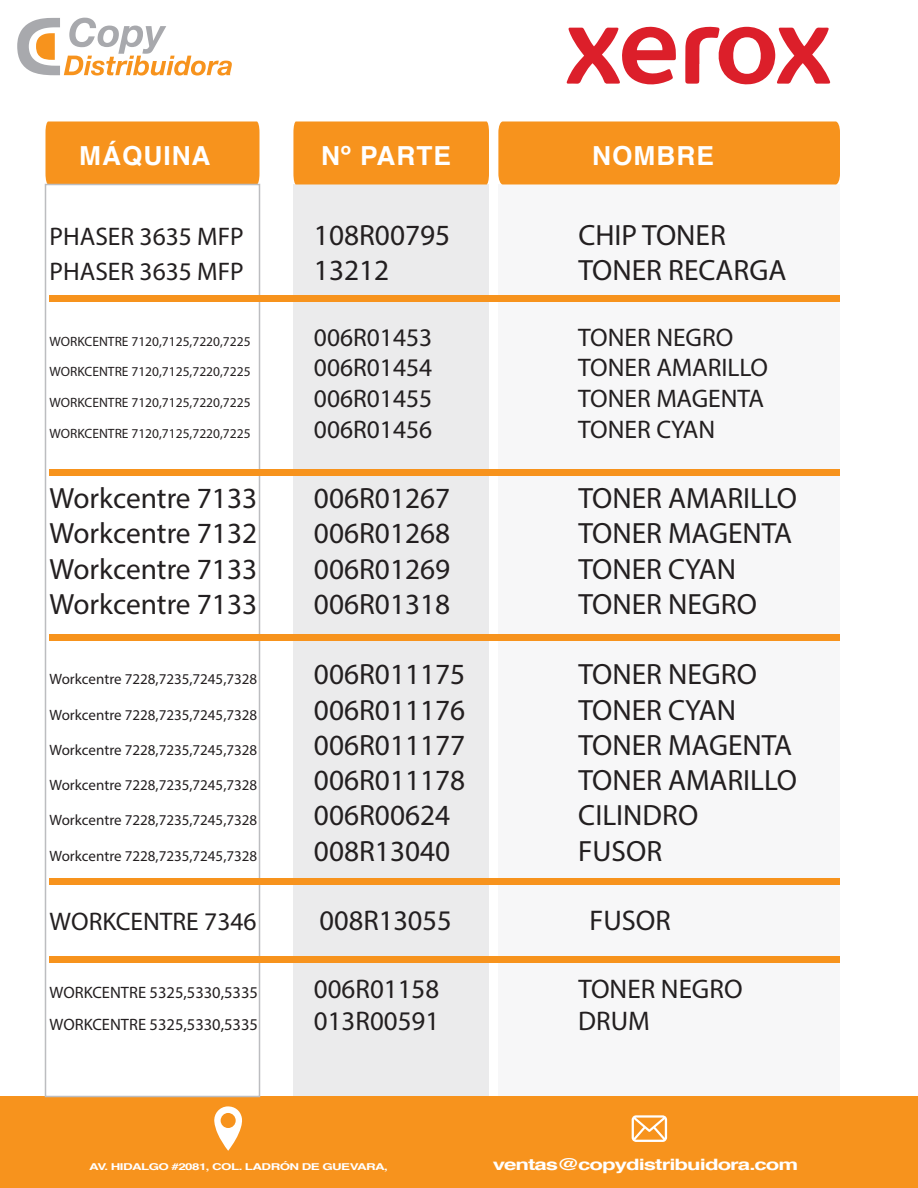
<style>
.page{position:relative;width:918px;height:1188px;background:#fff}
.page>*{position:absolute;margin:0;border:0;box-sizing:border-box;transform-origin:0 0}
.t1{font:29.4px "Myriad Pro";color:#231f20}
.t2{font:28.5px "Myriad Pro";color:#231f20}
.t3{font:27px "Myriad Pro";color:#231f20}
.t4{font:700 26.25px "Helvetica";letter-spacing:.04em;color:#fff}
.t5{font:25.5px "Myriad Pro";color:#231f20}
.t6{font:16.5px "Myriad Pro";color:#231f20}
.t7{font:700 15.75px "Helvetica";letter-spacing:-.045em;color:#fff;scale:1.42 1}
.t8{font:15px "Myriad Pro";color:#231f20}
.t9{font:13.5px "Myriad Pro";color:#231f20}
.t10{font:700 9.45px "Helvetica";letter-spacing:-.045em;color:#fff;scale:1.42 1}
</style>
<div class="page">
<div style="left:0;top:1096px;width:917px;height:92px;background:#f7931d"></div>
<svg style="left:632px;top:1115px;width:35px;height:27px"></svg>
<svg style="left:214px;top:1106px;width:28px;height:45px"></svg>
<div style="left:293px;top:184px;width:196px;height:912px;background:#ebebec"></div>
<div style="left:498px;top:184px;width:342px;height:912px;background:#f7f7f8"></div>
<svg style="left:17px;top:18px;width:215px;height:58px"></svg>
<div style="left:498px;top:121px;width:342px;height:63px;background:#f7931d"></div>
<div style="left:293px;top:121px;width:196px;height:63px;background:#f7931d"></div>
<div style="left:45px;top:121px;width:215px;height:63px;background:#f7931d"></div>
<div style="left:45px;top:184px;width:215px;height:913px;border:2px solid #bcbdc0"></div>
<svg style="left:566px;top:26px;width:110px;height:59px"></svg>
<svg style="left:685px;top:26px;width:145px;height:59px"></svg>
<div style="left:50px;top:295px;width:790px;height:7px;background:#f7931d"></div>
<div style="left:50px;top:469px;width:790px;height:7px;background:#f7931d"></div>
<div style="left:50px;top:634px;width:790px;height:6px;background:#f7931d"></div>
<div style="left:50px;top:878px;width:790px;height:7px;background:#f7931d"></div>
<div style="left:50px;top:957px;width:790px;height:6px;background:#f7931d"></div>
<p class="t4" style="left:79px;top:135px;width:133px">MÁQUINA</p>
<p class="t4" style="left:321px;top:135px;width:131px">Nº PARTE</p>
<p class="t4" style="left:592px;top:135px;width:123px">NOMBRE</p>
<p class="t5" style="left:50px;top:220px;width:196px">PHASER 3635 MFP</p>
<p class="t1" style="left:314px;top:217px;width:138px">108R00795</p>
<p class="t1" style="left:578px;top:217px;width:149px">CHIP TONER</p>
<p class="t5" style="left:50px;top:256px;width:196px">PHASER 3635 MFP</p>
<p class="t1" style="left:314px;top:252px;width:77px">13212</p>
<p class="t1" style="left:578px;top:252px;width:210px">TONER RECARGA</p>
<p class="t9" style="left:50px;top:333px;width:203px">WORKCENTRE 7120,7125,7220,7225</p>
<p class="t5" style="left:314px;top:322px;width:120px">006R01453</p>
<p class="t5" style="left:578px;top:322px;width:157px">TONER NEGRO</p>
<p class="t9" style="left:50px;top:364px;width:203px">WORKCENTRE 7120,7125,7220,7225</p>
<p class="t5" style="left:314px;top:352px;width:120px">006R01454</p>
<p class="t5" style="left:578px;top:352px;width:191px">TONER AMARILLO</p>
<p class="t9" style="left:50px;top:394px;width:203px">WORKCENTRE 7120,7125,7220,7225</p>
<p class="t5" style="left:314px;top:383px;width:120px">006R01455</p>
<p class="t5" style="left:578px;top:383px;width:187px">TONER MAGENTA</p>
<p class="t9" style="left:50px;top:425px;width:203px">WORKCENTRE 7120,7125,7220,7225</p>
<p class="t5" style="left:314px;top:413px;width:120px">006R01456</p>
<p class="t5" style="left:578px;top:413px;width:138px">TONER CYAN</p>
<p class="t1" style="left:50px;top:480px;width:209px">Workcentre 7133</p>
<p class="t1" style="left:314px;top:480px;width:138px">006R01267</p>
<p class="t1" style="left:578px;top:480px;width:220px">TONER AMARILLO</p>
<p class="t1" style="left:50px;top:515px;width:209px">Workcentre 7132</p>
<p class="t1" style="left:314px;top:515px;width:138px">006R01268</p>
<p class="t1" style="left:578px;top:515px;width:215px">TONER MAGENTA</p>
<p class="t1" style="left:50px;top:551px;width:209px">Workcentre 7133</p>
<p class="t1" style="left:314px;top:551px;width:138px">006R01269</p>
<p class="t1" style="left:578px;top:551px;width:159px">TONER CYAN</p>
<p class="t1" style="left:50px;top:586px;width:209px">Workcentre 7133</p>
<p class="t1" style="left:314px;top:586px;width:138px">006R01318</p>
<p class="t1" style="left:578px;top:586px;width:180px">TONER NEGRO</p>
<p class="t8" style="left:50px;top:670px;width:209px">Workcentre 7228,7235,7245,7328</p>
<p class="t1" style="left:314px;top:656px;width:153px">006R011175</p>
<p class="t1" style="left:578px;top:656px;width:180px">TONER NEGRO</p>
<p class="t8" style="left:50px;top:705px;width:209px">Workcentre 7228,7235,7245,7328</p>
<p class="t1" style="left:314px;top:692px;width:153px">006R011176</p>
<p class="t1" style="left:578px;top:692px;width:159px">TONER CYAN</p>
<p class="t8" style="left:50px;top:741px;width:209px">Workcentre 7228,7235,7245,7328</p>
<p class="t1" style="left:314px;top:727px;width:153px">006R011177</p>
<p class="t1" style="left:578px;top:727px;width:215px">TONER MAGENTA</p>
<p class="t8" style="left:50px;top:776px;width:209px">Workcentre 7228,7235,7245,7328</p>
<p class="t1" style="left:314px;top:762px;width:153px">006R011178</p>
<p class="t1" style="left:578px;top:762px;width:220px">TONER AMARILLO</p>
<p class="t8" style="left:50px;top:811px;width:209px">Workcentre 7228,7235,7245,7328</p>
<p class="t1" style="left:314px;top:797px;width:138px">006R00624</p>
<p class="t1" style="left:578px;top:797px;width:121px">CILINDRO</p>
<p class="t8" style="left:50px;top:846px;width:209px">Workcentre 7228,7235,7245,7328</p>
<p class="t1" style="left:314px;top:833px;width:138px">008R13040</p>
<p class="t1" style="left:578px;top:833px;width:85px">FUSOR</p>
<p class="t5" style="left:50px;top:906px;width:209px">WORKCENTRE 7346</p>
<p class="t2" style="left:320px;top:903px;width:134px">008R13055</p>
<p class="t2" style="left:590px;top:903px;width:83px">FUSOR</p>
<p class="t6" style="left:50px;top:982px;width:210px">WORKCENTRE 5325,5330,5335</p>
<p class="t3" style="left:314px;top:972px;width:127px">006R01158</p>
<p class="t3" style="left:578px;top:972px;width:166px">TONER NEGRO</p>
<p class="t6" style="left:50px;top:1014px;width:210px">WORKCENTRE 5325,5330,5335</p>
<p class="t3" style="left:314px;top:1004px;width:127px">013R00591</p>
<p class="t3" style="left:578px;top:1004px;width:73px">DRUM</p>
<p class="t10" style="left:89px;top:1159px;width:212px">AV. HIDALGO #2081, COL. LADRÓN DE GUEVARA,</p>
<p class="t7" style="left:493px;top:1152px;width:217px">ventas@copydistribuidora.com</p>
</div>
